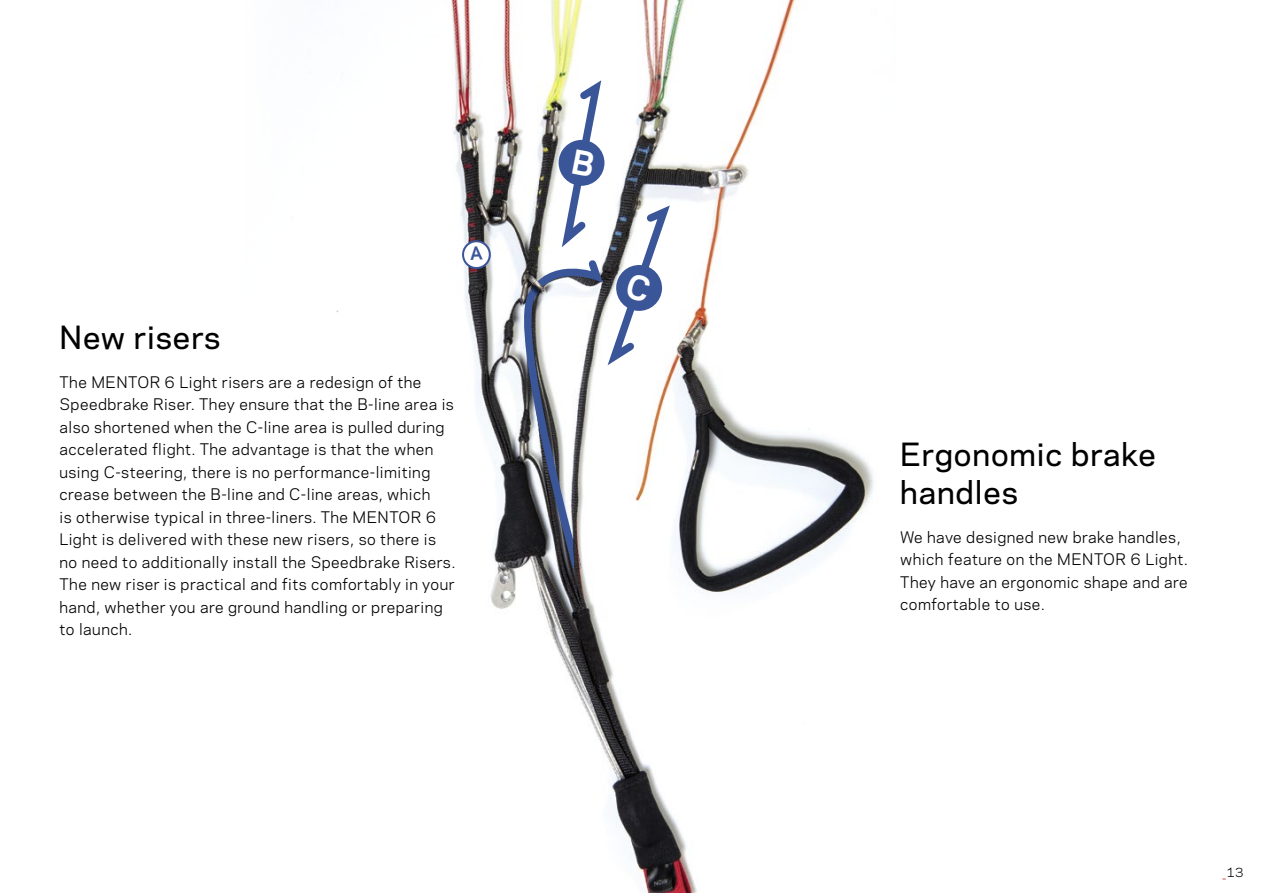
<style>
.page{position:relative;width:1263px;height:893px;background:#fff}
.page>*{position:absolute;margin:0;border:0;box-sizing:border-box;transform-origin:0 0}
.t1{font:500 30px/37.5px "Galaxie Polaris";letter-spacing:.03em;color:#000}
.t2{font:15px/22.5px "Galaxie Polaris";letter-spacing:.03em;color:#000}
.t3{font:12px "Galaxie Polaris";color:#000}
.s1{color:#c1212c}
</style>
<div class="page">
<img style="left:336px;top:0;width:538px;height:893px">
<svg style="left:463px;top:241px;width:27px;height:27px"></svg>
<div style="left:462px;top:240px;width:29px;height:29px;border:2px solid #3a5598;border-radius:50%"></div>
<svg style="left:470px;top:246px;width:13px;height:14px"></svg>
<svg style="left:503px;top:73px;width:173px;height:499px"></svg>
<h1 class="t1" style="left:60px;top:317px;width:162px">New risers</h1>
<p class="t2" style="left:60px;top:370px;width:397px">The MENTOR 6 Light risers are a redesign of the Speedbrake Riser. They ensure that the B-line area is also shortened when the C-line area is pulled during accelerated flight. The advantage is that the when using C-steering, there is no performance-limiting crease between the B-line and C-line areas, which<br>is otherwise typical in three-liners. The MENTOR 6<br>Light is delivered with these new risers, so there is no need to additionally install the Speedbrake Risers.<br>The new riser is practical and fits comfortably in your hand, whether you are ground handling or preparing to launch.</p>
<h1 class="t1" style="left:900px;top:434px;width:257px">Ergonomic brake handles</h1>
<p class="t2" style="left:900px;top:525px;width:289px">We have designed new brake handles, which feature on the MENTOR 6 Light.<br>They have an ergonomic shape and are comfortable to use.</p>
<p class="t3" style="left:1222px;top:863px;width:22px"><span class="s1">_</span>13</p>
</div>
